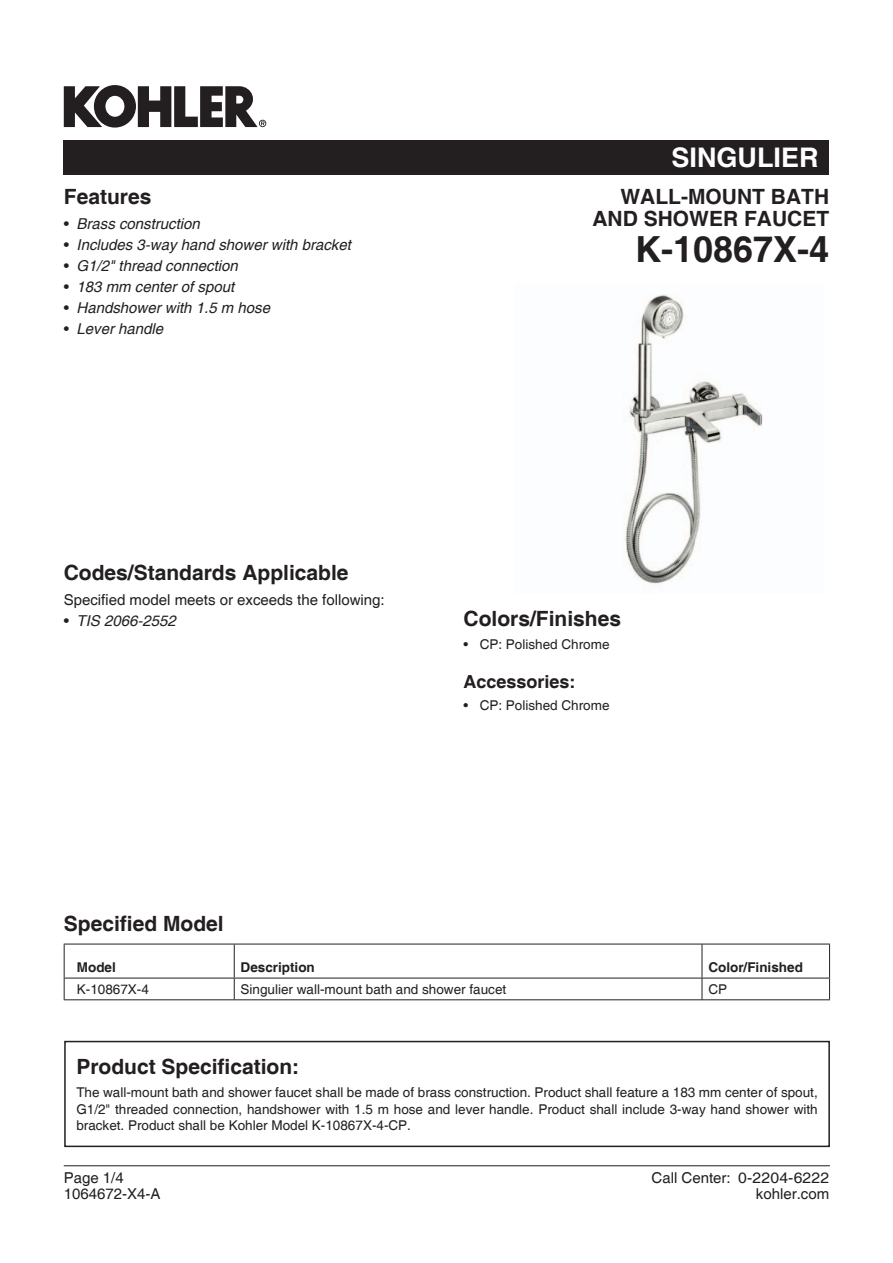
<style>
.page{position:relative;width:893px;height:1263px;background:#fff}
.page>*{position:absolute;margin:0;border:0;box-sizing:border-box;transform-origin:0 0}
.t1{font:700 36px "Helvetica";color:#231f20}
.t2{font:700 27px "Helvetica";color:#fff}
.t3{font:700 21px/22.5px "Helvetica";color:#231f20;text-align:right}
.t4{font:700 18px "Helvetica";color:#231f20}
.t5{font:italic 15px "Helvetica";color:#231f20}
.t6{font:15px/16.5px "Helvetica";color:#231f20}
.t7{font:13.5px/16.5px "Helvetica";color:#231f20;text-align:justify}
.t8{font:700 13.5px "Helvetica";color:#231f20}
.s1{font-style:normal}
</style>
<div class="page">
<hr style="left:64px;top:1165px;width:766px;height:1px;background:#231f20">
<div style="left:64px;top:140px;width:765px;height:34px;background:#231f20"></div>
<div style="left:64px;top:1041px;width:766px;height:106px;border:2px solid #231f20"></div>
<svg style="left:64px;top:979px;width:1px;height:20px"></svg>
<svg style="left:234px;top:979px;width:1px;height:20px"></svg>
<svg style="left:702px;top:979px;width:1px;height:20px"></svg>
<svg style="left:829px;top:979px;width:1px;height:20px"></svg>
<hr style="left:64px;top:999px;width:170px;height:1px;background:#231f20">
<hr style="left:234px;top:999px;width:468px;height:1px;background:#231f20">
<hr style="left:702px;top:999px;width:128px;height:1px;background:#231f20">
<hr style="left:64px;top:944px;width:170px;height:1px;background:#231f20">
<hr style="left:64px;top:944px;width:1px;height:34px;background:#231f20">
<hr style="left:234px;top:944px;width:468px;height:1px;background:#231f20">
<hr style="left:234px;top:944px;width:1px;height:34px;background:#231f20">
<hr style="left:702px;top:944px;width:128px;height:1px;background:#231f20">
<hr style="left:702px;top:944px;width:1px;height:34px;background:#231f20">
<hr style="left:829px;top:944px;width:1px;height:34px;background:#231f20">
<hr style="left:64px;top:978px;width:170px;height:1px;background:#231f20">
<hr style="left:234px;top:978px;width:468px;height:1px;background:#231f20">
<hr style="left:702px;top:978px;width:128px;height:1px;background:#231f20">
<svg style="left:64px;top:85px;width:202px;height:43px"></svg>
<img style="left:624px;top:294px;width:139px;height:292px">
<h3 class="t3" style="left:64px;top:186px;width:89px">Features</h3>
<p class="t5" style="left:64px;top:215px;width:138px"><span class="s1">•</span> Brass construction</p>
<p class="t5" style="left:64px;top:236px;width:289px"><span class="s1">•</span> Includes 3-way hand shower with bracket</p>
<p class="t5" style="left:64px;top:257px;width:175px"><span class="s1">•</span> G1/2" thread connection</p>
<p class="t5" style="left:64px;top:278px;width:172px"><span class="s1">•</span> 183 mm center of spout</p>
<p class="t5" style="left:64px;top:299px;width:208px"><span class="s1">•</span> Handshower with 1.5 m hose</p>
<p class="t5" style="left:64px;top:320px;width:101px"><span class="s1">•</span> Lever handle</p>
<h2 class="t2" style="left:671px;top:141px;width:149px">SINGULIER</h2>
<h3 class="t3" style="left:592px;top:186px;width:238px">WALL-MOUNT BATH<br>AND SHOWER FAUCET</h3>
<h1 class="t1" style="left:635px;top:228px;width:196px">K-10867X-4</h1>
<h3 class="t3" style="left:64px;top:562px;width:286px">Codes/Standards Applicable</h3>
<p class="t6" style="left:64px;top:592px;width:322px">Specified model meets or exceeds the following:</p>
<p class="t5" style="left:64px;top:612px;width:113px"><span class="s1">•</span> TIS 2066-2552</p>
<h3 class="t3" style="left:463px;top:609px;width:159px">Colors/Finishes</h3>
<p class="t7" style="left:463px;top:636px;width:147px">• CP: Polished Chrome</p>
<h3 class="t4" style="left:463px;top:671px;width:114px">Accessories:</h3>
<p class="t7" style="left:463px;top:698px;width:147px">• CP: Polished Chrome</p>
<h3 class="t3" style="left:64px;top:914px;width:161px">Specified Model</h3>
<p class="t8" style="left:77px;top:959px;width:41px">Model</p>
<p class="t8" style="left:241px;top:959px;width:76px">Description</p>
<p class="t8" style="left:708px;top:959px;width:96px">Color/Finished</p>
<p class="t7" style="left:77px;top:981px;width:74px">K-10867X-4</p>
<p class="t7" style="left:241px;top:981px;width:267px">Singulier wall-mount bath and shower faucet</p>
<p class="t7" style="left:708px;top:981px;width:20px">CP</p>
<h3 class="t3" style="left:76px;top:1056px;width:224px">Product Specification:</h3>
<p class="t7" style="left:76px;top:1084px;width:743px">The wall-mount bath and shower faucet shall be made of brass construction. Product shall feature a 183 mm center of spout, G1/2" threaded connection, handshower with 1.5 m hose and lever handle. Product shall include 3-way hand shower with bracket. Product shall be Kohler Model K-10867X-4-CP.</p>
<p class="t6" style="left:64px;top:1170px;width:98px">Page 1/4<br>1064672-X4-A</p>
<p class="t6" style="left:652px;top:1170px;width:179px;text-align:right">Call Center: 0-2204-6222 kohler.com</p>
</div>
